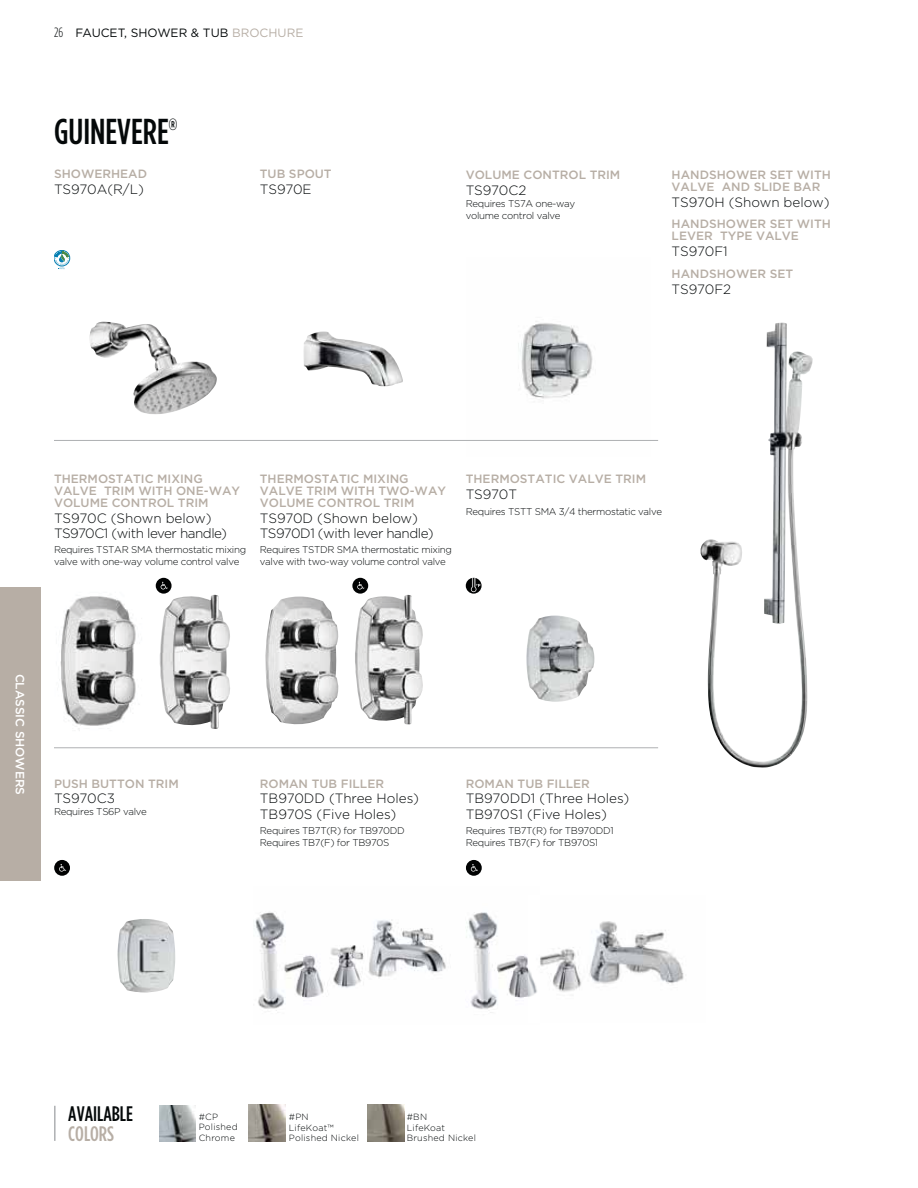
<style>
.page{position:relative;width:918px;height:1188px;background:#fff}
.page>*{position:absolute;margin:0;border:0;box-sizing:border-box;transform-origin:0 0}
.t1{font:500 36px "Gotham Condensed";color:#040809}
.t2{font:500 21px "Gotham Condensed";color:#040809}
.t3{font:500 21px "Gotham Condensed";color:#b7aea5}
.t4{font:300 13.5px/15.8px "Gotham";letter-spacing:-.015em;color:#040809}
.t5{font:300 13.5px/15.8px "Gotham";letter-spacing:-.035em;color:#040809}
.t6{font:500 12px/12px "Gotham";color:#b7aea5}
.t7{font:12px "Gotham";color:#040809}
.t8{font:500 12px "Gotham";color:#fff}
.t9{font:300 9.75px/12px "Gotham";letter-spacing:-.03em;color:#040809}
.t10{font:300 9px/10.5px "Gotham";letter-spacing:.025em;color:#040809}
.s1{font-family:"Gotham Condensed";font-weight:300;font-size:13.5px}
.s2{color:#b7aea5}
</style>
<div class="page">
<img style="left:89px;top:322px;width:128px;height:92px">
<img style="left:303px;top:331px;width:100px;height:55px">
<img style="left:518px;top:321px;width:75px;height:78px">
<img style="left:700px;top:323px;width:113px;height:445px">
<img style="left:117px;top:919px;width:58px;height:74px">
<img style="left:526px;top:616px;width:69px;height:86px">
<img style="left:60px;top:596px;width:76px;height:135px">
<img style="left:160px;top:595px;width:70px;height:134px">
<img style="left:265px;top:596px;width:74px;height:129px">
<img style="left:355px;top:595px;width:68px;height:130px">
<div style="left:54px;top:250px;width:16px;height:16px;border:1px solid #057fb2;border-radius:50%"></div>
<svg style="left:55px;top:251px;width:14px;height:18px"></svg>
<svg style="left:156px;top:578px;width:16px;height:16px"></svg>
<svg style="left:352px;top:578px;width:16px;height:16px"></svg>
<svg style="left:466px;top:860px;width:16px;height:16px"></svg>
<svg style="left:54px;top:860px;width:16px;height:16px"></svg>
<svg style="left:466px;top:578px;width:16px;height:16px"></svg>
<img style="left:255px;top:912px;width:191px;height:99px">
<img style="left:540px;top:921px;width:144px;height:71px">
<img style="left:488px;top:915px;width:49px;height:98px">
<img style="left:466px;top:912px;width:22px;height:97px">
<hr style="left:54px;top:440px;width:604px;height:1px;background:#aeb0b2">
<hr style="left:54px;top:748px;width:604px;height:1px;background:#aeb0b2">
<img style="left:159px;top:1105px;width:36px;height:36px">
<img style="left:248px;top:1104px;width:38px;height:37px">
<img style="left:367px;top:1104px;width:37px;height:37px">
<hr style="left:54px;top:1106px;width:2px;height:35px;background:#aeb0b2">
<div style="left:0;top:587px;width:40px;height:294px;background:#b7aea5"></div>
<p class="t7" style="left:54px;top:29px;width:251px"><span class="s1">26</span> FAUCET, SHOWER &amp; TUB <span class="s2">BROCHURE</span></p>
<h1 class="t1" style="left:54px;top:119px;width:125px">GUINEVERE<sup>®</sup></h1>
<p class="t6" style="left:54px;top:169px;width:95px">SHOWERHEAD</p>
<h3 class="t4" style="left:54px;top:183px;width:91px">TS970A(R/L)</h3>
<p class="t6" style="left:260px;top:169px;width:73px">TUB SPOUT</p>
<h3 class="t4" style="left:260px;top:183px;width:53px">TS970E</h3>
<p class="t6" style="left:466px;top:170px;width:156px">VOLUME CONTROL TRIM</p>
<h3 class="t4" style="left:466px;top:183px;width:62px">TS970C2</h3>
<p class="t9" style="left:466px;top:198px;width:111px">Requires TS7A one-way volume control valve</p>
<p class="t6" style="left:672px;top:170px;width:161px">HANDSHOWER SET WITH<br>VALVE AND SLIDE BAR</p>
<h3 class="t4" style="left:672px;top:195px;width:159px">TS970H (Shown below)</h3>
<p class="t6" style="left:672px;top:219px;width:161px">HANDSHOWER SET WITH<br>LEVER TYPE VALVE</p>
<h3 class="t4" style="left:672px;top:245px;width:58px">TS970F1</h3>
<p class="t6" style="left:672px;top:269px;width:123px">HANDSHOWER SET</p>
<h3 class="t4" style="left:672px;top:282px;width:61px">TS970F2</h3>
<p class="t6" style="left:54px;top:474px;width:188px">THERMOSTATIC MIXING<br>VALVE TRIM WITH ONE-WAY<br>VOLUME CONTROL TRIM</p>
<h3 class="t5" style="left:54px;top:511px;width:175px">TS970C (Shown below)<br>TS970C1 (with lever handle)</h3>
<p class="t9" style="left:54px;top:545px;width:194px">Requires TSTAR SMA thermostatic mixing valve with one-way volume control valve</p>
<p class="t6" style="left:260px;top:474px;width:188px">THERMOSTATIC MIXING<br>VALVE TRIM WITH TWO-WAY<br>VOLUME CONTROL TRIM</p>
<h3 class="t5" style="left:260px;top:511px;width:175px">TS970D (Shown below)<br>TS970D1 (with lever handle)</h3>
<p class="t9" style="left:260px;top:545px;width:194px">Requires TSTDR SMA thermostatic mixing valve with two-way volume control valve</p>
<p class="t6" style="left:466px;top:474px;width:182px">THERMOSTATIC VALVE TRIM</p>
<h3 class="t4" style="left:466px;top:488px;width:53px">TS970T</h3>
<p class="t9" style="left:466px;top:507px;width:198px">Requires TSTT SMA 3/4 thermostatic valve</p>
<p class="t8" style="left:24px;top:674px;width:123px;rotate:90deg">CLASSIC SHOWERS</p>
<p class="t6" style="left:54px;top:778px;width:126px">PUSH BUTTON TRIM</p>
<h3 class="t4" style="left:54px;top:792px;width:62px">TS970C3</h3>
<p class="t9" style="left:54px;top:807px;width:95px">Requires TS6P valve</p>
<p class="t6" style="left:260px;top:778px;width:126px">ROMAN TUB FILLER</p>
<h3 class="t4" style="left:260px;top:792px;width:161px">TB970DD (Three Holes)<br>TB970S (Five Holes)</h3>
<p class="t9" style="left:260px;top:826px;width:146px">Requires TB7T(R) for TB970DD<br>Requires TB7(F) for TB970S</p>
<p class="t6" style="left:466px;top:778px;width:126px">ROMAN TUB FILLER</p>
<h3 class="t4" style="left:466px;top:792px;width:165px">TB970DD1 (Three Holes)<br>TB970S1 (Five Holes)</h3>
<p class="t9" style="left:466px;top:826px;width:149px">Requires TB7T(R) for TB970DD1<br>Requires TB7(F) for TB970S1</p>
<h2 class="t2" style="left:68px;top:1107px;width:66px">AVAILABLE</h2>
<h2 class="t3" style="left:68px;top:1126px;width:47px">COLORS</h2>
<p class="t10" style="left:199px;top:1112px;width:40px">#CP<br>Polished<br>Chrome</p>
<p class="t10" style="left:289px;top:1113px;width:72px">#PN<br>LifeKoat™<br>Polished Nickel</p>
<p class="t10" style="left:407px;top:1113px;width:71px">#BN<br>LifeKoat<br>Brushed Nickel</p>
</div>
